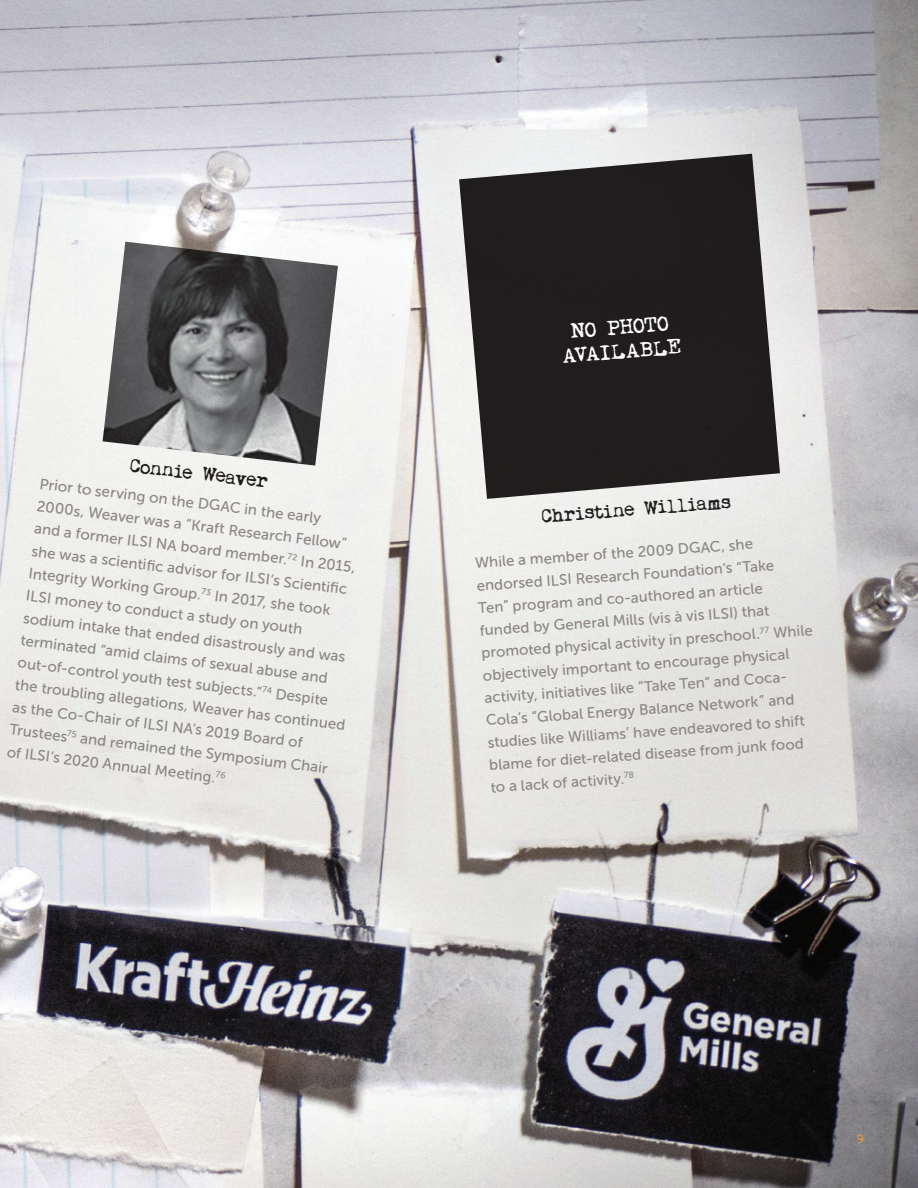
<style>
.page{position:relative;width:918px;height:1188px;background:#fff}
.page>*{position:absolute;margin:0;border:0;box-sizing:border-box;transform-origin:0 0}
.Typewriter_HEADER_BI{font:21px/24.2px "My Underwood";color:#fff;text-align:center}
.Typewriter_HEADER_BI-2{font:19.5px "My Underwood";color:#231f20}
.Featured_Text_Body{font:15px/22.5px "Museo Sans 500";color:#8c8682}
.t1{font:12px "Museo Sans 300";color:#f9a243}
</style>
<div class="page">
<img style="left:0;top:0;width:918px;height:1188px">
<svg style="left:459px;top:154px;width:321px;height:345px;background:#3e3b3c"></svg>
<img style="left:103px;top:242px;width:235px;height:224px">
<h2 class="Typewriter_HEADER_BI-2" style="left:131px;top:454px;width:140px;rotate:6deg">Connie Weaver</h2>
<p class="Featured_Text_Body" style="left:41px;top:472px;width:334px;rotate:7deg">Prior to serving on the DGAC in the early 2000s, Weaver was a “Kraft Research Fellow” and a former ILSI NA board member.<sup>72</sup> In 2015, she was a scientifi c advisor for ILSI’s Scientifi c Integrity Working Group.<sup>73</sup> In 2017, she took ILSI money to conduct a study on youth sodium intake that ended disastrously and was terminated “amid claims of sexual abuse and out-of-control youth test subjects.”<sup>74</sup> Despite the troubling allegations, Weaver has continued as the Co-Chair of ILSI NA’s 2019 Board of Trustees<sup>75</sup> and remained the Symposium Chair of ILSI’s 2020 Annual Meeting.<sup>76</sup></p>
<p class="Typewriter_HEADER_BI" style="left:560px;top:320px;width:121px;rotate:-4deg">NO PHOTO<br>AVAILABLE</p>
<p class="Typewriter_HEADER_BI-2" style="left:541px;top:505px;width:191px;rotate:-5deg">Christine Williams</p>
<p class="Featured_Text_Body" style="left:474px;top:552px;width:334px;rotate:-4deg">While a member of the 2009 DGAC, she endorsed ILSI Research Foundation’s “Take Ten” program and co-authored an article funded by General Mills (vis à vis ILSI) that promoted physical activity in preschool.<sup>77</sup> While objectively important to encourage physical activity, initiatives like “Take Ten” and Coca-Cola’s “Global Energy Balance Network” and studies like Williams’ have endeavored to shift blame for diet-related disease from junk food to a lack of activity.<sup>78</sup></p>
<p class="t1" style="left:857px;top:1132px;width:9px">9</p>
</div>
